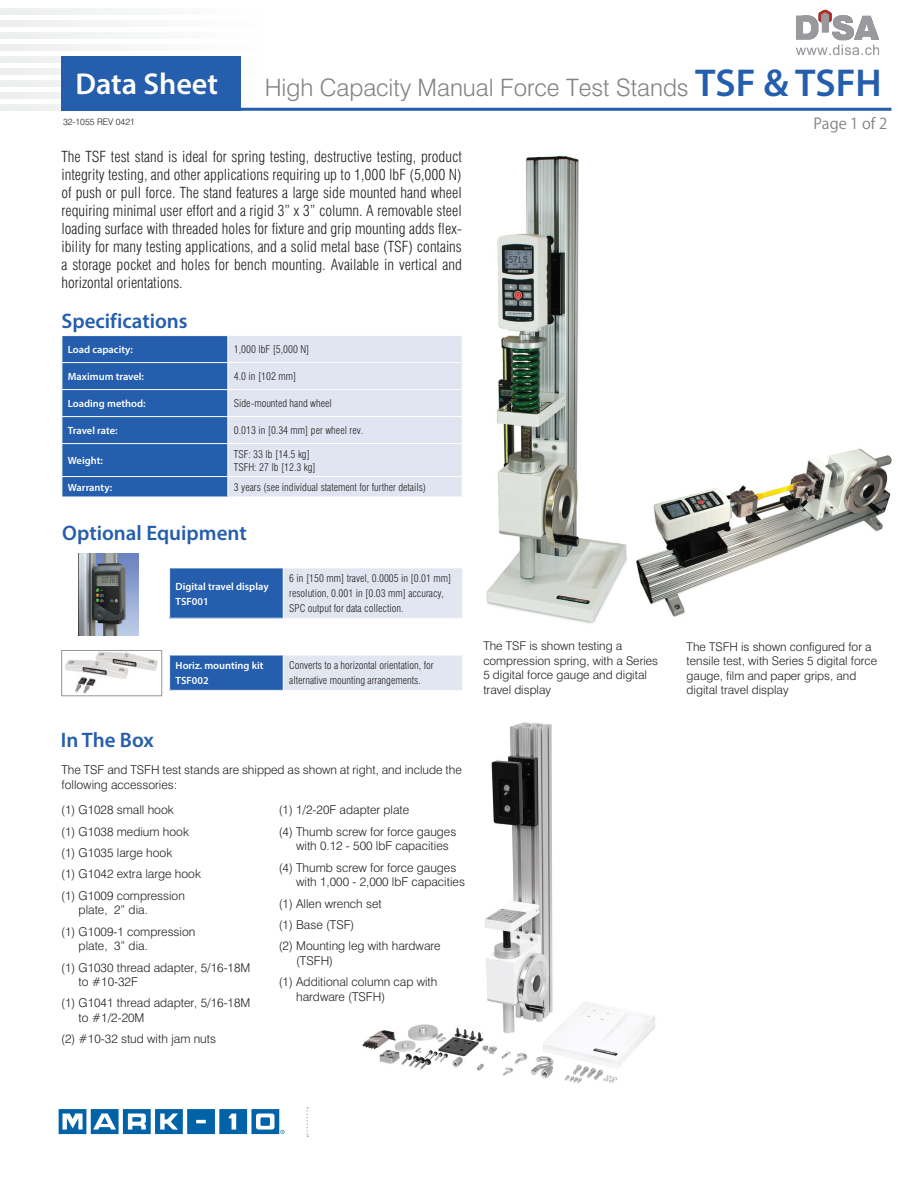
<style>
.page{position:relative;width:918px;height:1188px;background:#fff}
.page>*{position:absolute;margin:0;border:0;box-sizing:border-box;transform-origin:0 0}
.t1{font:600 30.3px "Myriad Pro";color:#fff}
.t2{font:300 24px "Swiss 721 BT";color:#808285}
.t3{font:600 21px "Myriad Pro";color:#245eac}
.t4{font:300 condensed 15px/18px "Swiss 721 BT";color:#231f20;text-align:justify}
.t5{font:15px "Koz Go Pro";color:#808285}
.t6{font:300 12.15px/21.3px "Swiss 721 BT";color:#231f20}
.t7{font:300 12px/14.4px "Swiss 721 BT";color:#231f20}
.t8{font:300 condensed 10.5px/15px "Swiss 721 BT";color:#231f20}
.t9{font:600 10.5px/15px "Myriad Pro";color:#fff}
.t10{font:300 9px "Swiss 721 BT";color:#231f20}
.s1{font-family:"Myriad Pro";font-weight:600;font-size:39px;color:#245eac}
</style>
<div class="page">
<img style="left:0;top:56px;width:241px;height:7px">
<img style="left:0;top:68px;width:241px;height:7px">
<img style="left:0;top:80px;width:241px;height:7px">
<img style="left:0;top:92px;width:241px;height:7px">
<img style="left:0;top:104px;width:311px;height:7px">
<hr style="left:61px;top:108px;width:830px;height:3px;background:#245eac">
<div style="left:61px;top:56px;width:179px;height:55px;background:#245eac"></div>
<svg style="left:306px;top:1107px;width:2px;height:30px"></svg>
<svg style="left:59px;top:1109px;width:226px;height:25px"></svg>
<img style="left:362px;top:722px;width:293px;height:362px">
<svg style="left:62px;top:336px;width:400px;height:161px;background:#94aed5"></svg>
<img style="left:486px;top:155px;width:141px;height:469px">
<img style="left:636px;top:448px;width:256px;height:169px">
<div style="left:170px;top:568px;width:113px;height:50px;background:#245eac"></div>
<div style="left:283px;top:568px;width:180px;height:50px;background:#e2e6f1"></div>
<hr style="left:169px;top:568px;width:114px;height:1px;background:#fff">
<hr style="left:283px;top:568px;width:180px;height:1px;background:#fff">
<hr style="left:283px;top:568px;width:1px;height:50px;background:#fff">
<hr style="left:462px;top:568px;width:1px;height:50px;background:#fff">
<img style="left:65px;top:652px;width:93px;height:42px">
<div style="left:61px;top:650px;width:101px;height:46px;border:1px solid #939598"></div>
<div style="left:170px;top:655px;width:113px;height:35px;background:#245eac"></div>
<div style="left:283px;top:655px;width:180px;height:35px;background:#e2e6f1"></div>
<hr style="left:169px;top:655px;width:114px;height:1px;background:#fff">
<hr style="left:283px;top:655px;width:180px;height:1px;background:#fff">
<hr style="left:283px;top:655px;width:1px;height:35px;background:#fff">
<hr style="left:462px;top:655px;width:1px;height:35px;background:#fff">
<img style="left:79px;top:554px;width:60px;height:82px">
<img style="left:796px;top:9px;width:83px;height:46px">
<h1 class="t1" style="left:75px;top:64px;width:144px">Data Sheet</h1>
<p class="t10" style="left:63px;top:116px;width:73px">32-1055 REV 0421</p>
<h2 class="t2" style="left:265px;top:73px;width:619px">High Capacity Manual Force Test Stands <span class="s1">TSF &amp; TSFH</span></h2>
<p class="t5" style="left:813px;top:113px;width:75px">Page 1 of 2</p>
<p class="t4" style="left:62px;top:148px;width:402px">The TSF test stand is ideal for spring testing, destructive testing, product integrity testing, and other applications requiring up to 1,000 lbF (5,000 N) of push or pull force. The stand features a large side mounted hand wheel requiring minimal user effort and a rigid 3” x 3” column. A removable steel loading surface with threaded holes for fixture and grip mounting adds flex&shy;ibility for many testing applications, and a solid metal base (TSF) contains a storage pocket and holes for bench mounting. Available in vertical and horizontal orientations.</p>
<h3 class="t3" style="left:62px;top:308px;width:128px">Specifications</h3>
<p class="t9" style="left:68px;top:342px;width:67px">Load capacity:</p>
<p class="t8" style="left:234px;top:342px;width:77px">1,000 lbF [5,000 N]</p>
<p class="t9" style="left:68px;top:369px;width:78px">Maximum travel:</p>
<p class="t8" style="left:234px;top:369px;width:64px">4.0 in [102 mm]</p>
<p class="t9" style="left:68px;top:396px;width:79px">Loading method:</p>
<p class="t8" style="left:234px;top:396px;width:100px">Side-mounted hand wheel</p>
<p class="t9" style="left:68px;top:423px;width:51px">Travel rate:</p>
<p class="t8" style="left:234px;top:423px;width:131px">0.013 in [0.34 mm] per wheel rev.</p>
<p class="t9" style="left:68px;top:453px;width:36px">Weight:</p>
<p class="t8" style="left:234px;top:448px;width:83px;line-height:12.6px">TSF: 33 lb [14.5 kg]<br>TSFH: 27 lb [12.3 kg]</p>
<p class="t9" style="left:68px;top:479px;width:46px">Warranty:</p>
<p class="t8" style="left:234px;top:480px;width:194px">3 years (see individual statement for further details)</p>
<h3 class="t3" style="left:62px;top:520px;width:186px">Optional Equipment</h3>
<p class="t9" style="left:176px;top:578px;width:94px">Digital travel display<br>TSF001</p>
<p class="t8" style="left:289px;top:571px;width:164px">6 in [150 mm] travel, 0.0005 in [0.01 mm] resolution, 0.001 in [0.03 mm] accuracy,<br>SPC output for data collection.</p>
<p class="t9" style="left:176px;top:658px;width:89px">Horiz. mounting kit<br>TSF002</p>
<p class="t8" style="left:289px;top:658px;width:146px">Converts to a horizontal orientation, for alternative mounting arrangements.</p>
<h3 class="t3" style="left:61px;top:727px;width:95px">In The Box</h3>
<p class="t6" style="left:62px;top:763px;width:402px;line-height:14.5px">The TSF and TSFH test stands are shipped as shown at right, and include the following accessories:</p>
<p class="t6" style="left:61px;top:799px;width:141px">(1) G1028 small hook<br>(1) G1038 medium hook (1) G1035 large hook<br>(1) G1042 extra large hook (1) G1009 compression</p>
<p class="t6" style="left:61px;top:899px;width:136px;text-indent:17px">plate, 2” dia.<br>(1) G1009-1 compression</p>
<p class="t6" style="left:61px;top:935px;width:191px;text-indent:17px">plate, 3” dia.<br>(1) G1030 thread adapter, 5/16-18M</p>
<p class="t6" style="left:61px;top:971px;width:191px;text-indent:17px">to #10-32F<br>(1) G1041 thread adapter, 5/16-18M</p>
<p class="t6" style="left:61px;top:1007px;width:156px;text-indent:17px">to #1/2-20M<br>(2) #10-32 stud with jam nuts</p>
<p class="t6" style="left:279px;top:799px;width:179px">(1) 1/2-20F adapter plate<br>(4) Thumb screw for force gauges</p>
<p class="t6" style="left:279px;top:835px;width:179px;text-indent:17px">with 0.12 - 500 lbF capacities (4) Thumb screw for force gauges</p>
<p class="t6" style="left:279px;top:871px;width:188px;text-indent:17px">with 1,000 - 2,000 lbF capacities (1) Allen wrench set<br>(1) Base (TSF)<br>(2) Mounting leg with hardware</p>
<p class="t6" style="left:279px;top:950px;width:160px;text-indent:17px">(TSFH)<br>(1) Additional column cap with</p>
<p class="t6" style="left:296px;top:986px;width:91px">hardware (TSFH)</p>
<p class="t7" style="left:483px;top:639px;width:176px">The TSF is shown testing a compression spring, with a Series<br>5 digital force gauge and digital travel display</p>
<p class="t7" style="left:687px;top:640px;width:192px">The TSFH is shown configured for a tensile test, with Series 5 digital force gauge, film and paper grips, and digital travel display</p>
</div>
